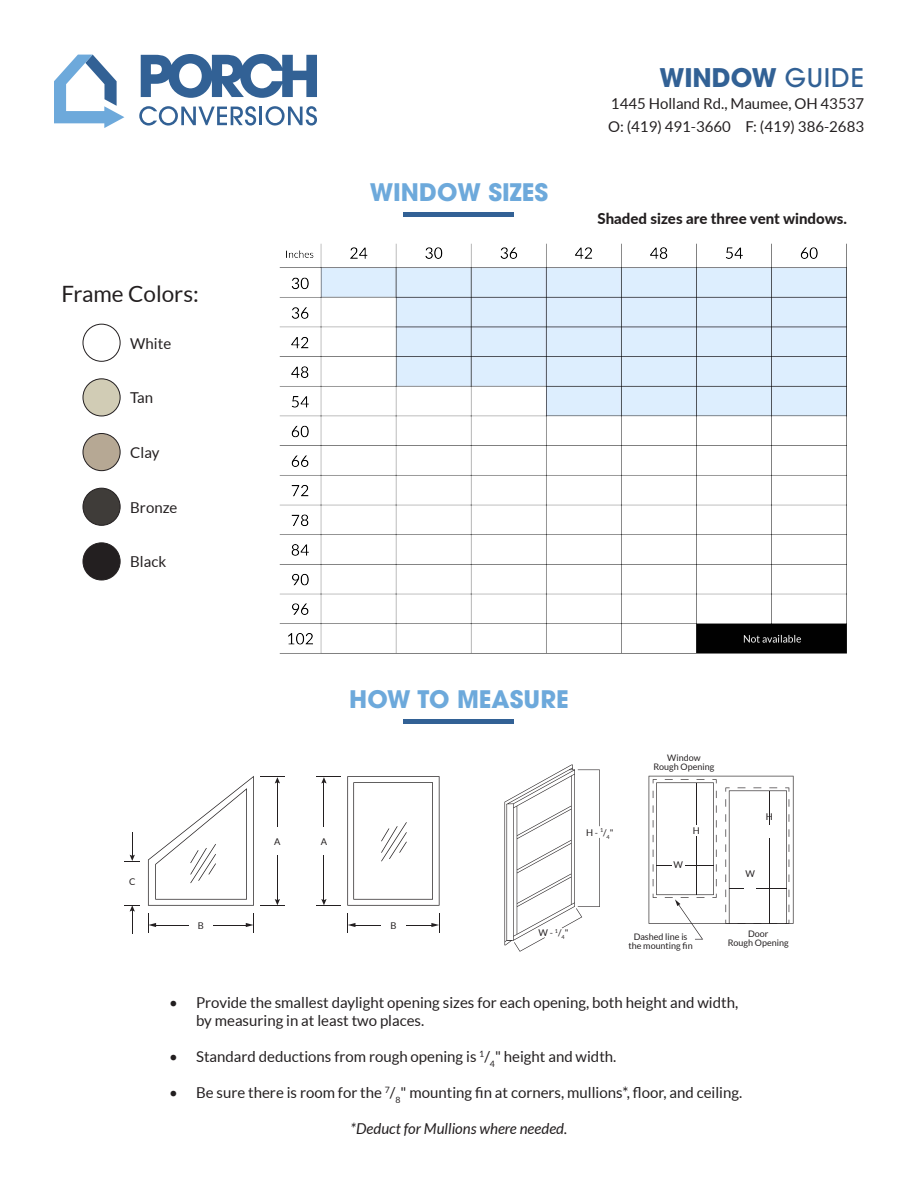
<style>
.page{position:relative;width:918px;height:1188px;background:#fff}
.page>*{position:absolute;margin:0;border:0;box-sizing:border-box;transform-origin:0 0}
.t1{font:700 25.5px "ITC Avant Garde Pro";color:#326195}
.t2{font:700 24px "ITC Avant Garde Pro";color:#6da9db}
.t3{font:22.5px "Lato";color:#231f20}
.t4{font:15px/22.5px "Lato";color:#231f20}
.t5{font:800 15px "Lato";color:#231f20}
.t6{font:italic 15px "Lato";color:#231f20}
.t7{font:9.3px "Lato";color:#231f20}
.t8{font:9px "Lato";color:#231f20}
.s1{font-weight:500}
</style>
<div class="page">
<img style="left:279px;top:243px;width:568px;height:411px">
<svg style="left:141px;top:54px;width:176px;height:44px"></svg>
<svg style="left:139px;top:106px;width:178px;height:20px"></svg>
<svg style="left:54px;top:55px;width:70px;height:73px"></svg>
<hr style="left:404px;top:213px;width:110px;height:4px;background:#326195">
<div style="left:404px;top:719px;width:110px;height:5px;background:#326195"></div>
<svg style="left:504px;top:765px;width:96px;height:187px"></svg>
<svg style="left:649px;top:776px;width:145px;height:164px"></svg>
<svg style="left:148px;top:776px;width:106px;height:130px"></svg>
<hr style="left:155px;top:925px;width:33px;height:1px;background:#231f20">
<svg style="left:148px;top:913px;width:8px;height:20px"></svg>
<hr style="left:213px;top:925px;width:34px;height:1px;background:#231f20">
<svg style="left:246px;top:913px;width:8px;height:20px"></svg>
<svg style="left:124px;top:905px;width:16px;height:29px"></svg>
<svg style="left:124px;top:832px;width:16px;height:30px"></svg>
<hr style="left:277px;top:855px;width:1px;height:46px;background:#231f20">
<hr style="left:277px;top:781px;width:1px;height:46px;background:#231f20">
<svg style="left:261px;top:776px;width:24px;height:7px"></svg>
<svg style="left:261px;top:899px;width:24px;height:7px"></svg>
<hr style="left:324px;top:855px;width:1px;height:46px;background:#231f20">
<hr style="left:324px;top:781px;width:1px;height:46px;background:#231f20">
<svg style="left:316px;top:776px;width:25px;height:7px"></svg>
<svg style="left:316px;top:899px;width:25px;height:7px"></svg>
<svg style="left:347px;top:913px;width:34px;height:20px"></svg>
<svg style="left:406px;top:913px;width:34px;height:20px"></svg>
<svg style="left:347px;top:776px;width:93px;height:130px"></svg>
<div style="left:82px;top:324px;width:39px;height:38px;border:1px solid #231f20;border-radius:50%"></div>
<div style="left:83px;top:379px;width:37px;height:37px;background:#d1ccb5;border-radius:50%"></div>
<div style="left:82px;top:378px;width:39px;height:38px;border:1px solid #231f20;border-radius:50%"></div>
<div style="left:83px;top:434px;width:37px;height:37px;background:#b6a894;border-radius:50%"></div>
<div style="left:82px;top:433px;width:39px;height:38px;border:1px solid #231f20;border-radius:50%"></div>
<div style="left:83px;top:488px;width:37px;height:37px;background:#3f3c39;border-radius:50%"></div>
<div style="left:82px;top:488px;width:39px;height:38px;border:1px solid #231f20;border-radius:50%"></div>
<div style="left:83px;top:543px;width:37px;height:37px;background:#231f20;border-radius:50%"></div>
<div style="left:82px;top:542px;width:39px;height:39px;border:1px solid #231f20;border-radius:50%"></div>
<p class="t3" style="left:61px;top:282px;width:139px">Frame Colors:</p>
<p class="t4" style="left:130px;top:332px;width:42px">White</p>
<p class="t4" style="left:130px;top:387px;width:24px">Tan</p>
<p class="t4" style="left:130px;top:441px;width:31px">Clay</p>
<p class="t4" style="left:130px;top:496px;width:49px">Bronze</p>
<p class="t4" style="left:130px;top:551px;width:38px">Black</p>
<p class="t7" style="left:129px;top:877px;width:8px">C</p>
<p class="t7" style="left:198px;top:920px;width:8px">B</p>
<p class="t2" style="left:370px;top:176px;width:180px">WINDOW SIZES</p>
<h1 class="t1" style="left:659px;top:60px;width:206px">WINDOW <span class="s1">GUIDE</span></h1>
<p class="t4" style="left:608px;top:93px;width:257px">1445 Holland Rd., Maumee, OH 43537<br>O: (419) 491-3660 F: (419) 386-2683</p>
<p class="t5" style="left:598px;top:208px;width:251px">Shaded sizes are three vent windows.</p>
<p class="t7" style="left:274px;top:836px;width:8px">A</p>
<p class="t7" style="left:321px;top:836px;width:8px">A</p>
<p class="t2" style="left:349px;top:683px;width:221px">HOW TO MEASURE</p>
<p class="t7" style="left:390px;top:920px;width:8px">B</p>
<p class="t7" style="left:539px;top:928px;width:31px">W - <sup>1</sup>/<sub>4</sub>"</p>
<p class="t7" style="left:586px;top:827px;width:29px">H - <sup>1</sup>/<sub>4</sub>"</p>
<p class="t8" style="left:667px;top:753px;width:35px">Window</p>
<p class="t8" style="left:654px;top:762px;width:62px">Rough Opening</p>
<p class="t7" style="left:693px;top:826px;width:9px">H</p>
<p class="t7" style="left:673px;top:860px;width:11px">W</p>
<p class="t7" style="left:766px;top:811px;width:9px">H</p>
<p class="t7" style="left:746px;top:869px;width:11px">W</p>
<p class="t8" style="left:634px;top:932px;width:55px">Dashed line is</p>
<p class="t8" style="left:629px;top:941px;width:66px">the mounting fin</p>
<p class="t8" style="left:748px;top:928px;width:22px">Door</p>
<p class="t8" style="left:728px;top:937px;width:62px">Rough Opening</p>
<p class="t4" style="left:196px;top:993px;width:544px;line-height:18px;text-indent:-27px">• Provide the smallest daylight opening sizes for each opening, both height and width, by measuring in at least two places.</p>
<p class="t4" style="left:169px;top:1045px;width:449px">• Standard deductions from rough opening is <sup>1</sup>/<sub>4</sub>" height and width.</p>
<p class="t4" style="left:169px;top:1081px;width:575px">• Be sure there is room for the <sup>7</sup>/<sub>8</sub>" mounting fin at corners, mullions*, floor, and ceiling.</p>
<p class="t6" style="left:351px;top:1120px;width:218px">*Deduct for Mullions where needed.</p>
</div>
